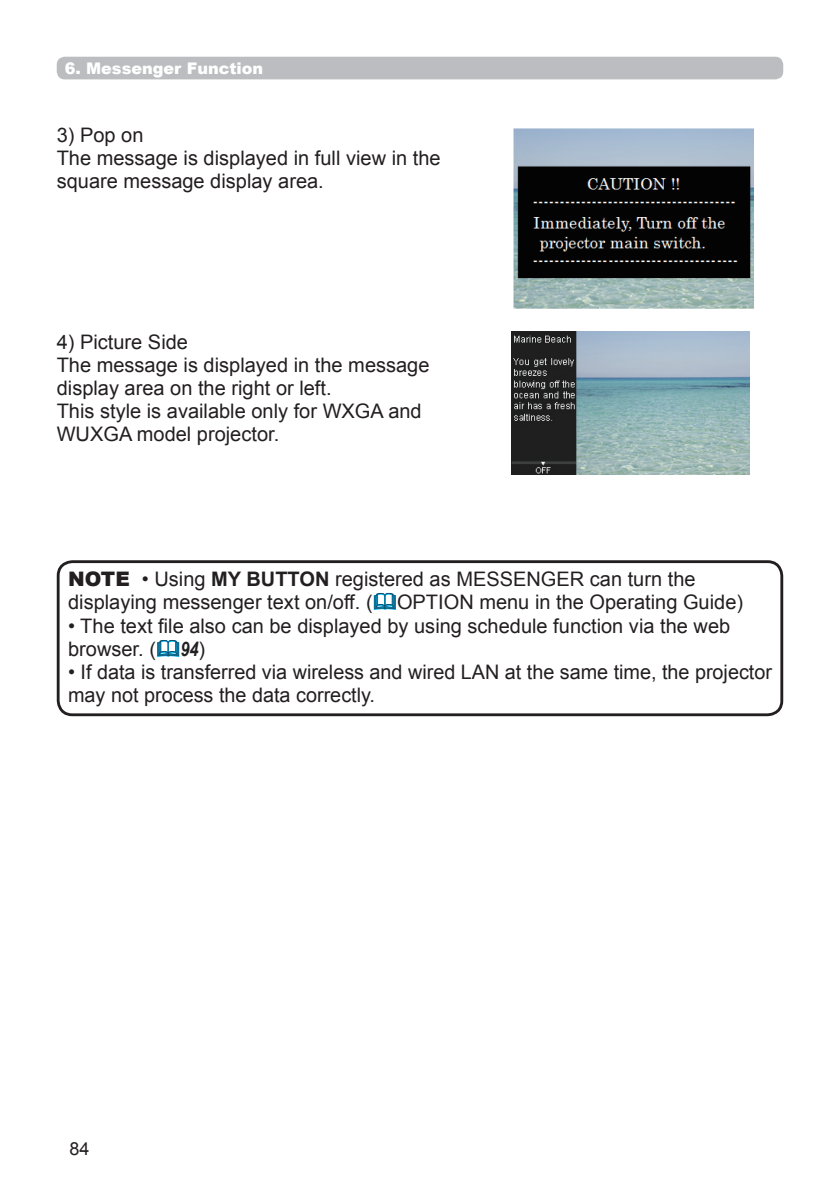
<style>
.page{position:relative;width:840px;height:1191px;background:#fff}
.page>*{position:absolute;margin:0;border:0;box-sizing:border-box;transform-origin:0 0}
.t1{font:20px/23px "Arial";color:#231f20}
.t2{font:900 20px "Arial";color:#231f20}
.t3{font:18px "Arial";color:#231f20}
.t4{font:900 16px "Arial";color:#fff}
.s1{font-weight:700}
.s2{font-family:"Arial Narrow";font-weight:700;font-style:italic}
</style>
<div class="page">
<div style="left:57px;top:57px;width:725px;height:22px;background:#bcbdc0;border-radius:8px"></div>
<img style="left:511px;top:332px;width:237px;height:143px">
<div style="left:57px;top:560px;width:725px;height:156px;border:3px solid #231f20;border-radius:14px"></div>
<img style="left:513px;top:128px;width:241px;height:181px">
<svg style="left:373px;top:592px;width:23px;height:18px"></svg>
<svg style="left:157px;top:640px;width:23px;height:17px"></svg>
<p class="t4" style="left:65px;top:57px;width:200px">6. Messenger Function</p>
<p class="t1" style="left:57px;top:124px;width:385px">3) Pop on<br>The message is displayed in full view in the square message display area.</p>
<p class="t1" style="left:57px;top:331px;width:374px">4) Picture Side<br>The message is displayed in the message display area on the right or left.<br>This style is available only for WXGA and<br>WUXGA model projector.</p>
<p class="t1" style="left:68px;top:567px;width:676px;text-indent:74px">• Using <span class="s1">MY BUTTON</span> registered as MESSENGER can turn the displaying messenger text on/off. ( OPTION menu in the Operating Guide)</p>
<p class="t1" style="left:68px;top:614px;width:663px">• The text file also can be displayed by using schedule function via the web browser. ( <span class="s2">94</span>)</p>
<p class="t1" style="left:68px;top:660px;width:705px">• If data is transferred via wireless and wired LAN at the same time, the projector may not process the data correctly.</p>
<p class="t2" style="left:68px;top:564px;width:63px">NOTE</p>
<p class="t3" style="left:69px;top:1137px;width:22px">84</p>
</div>
